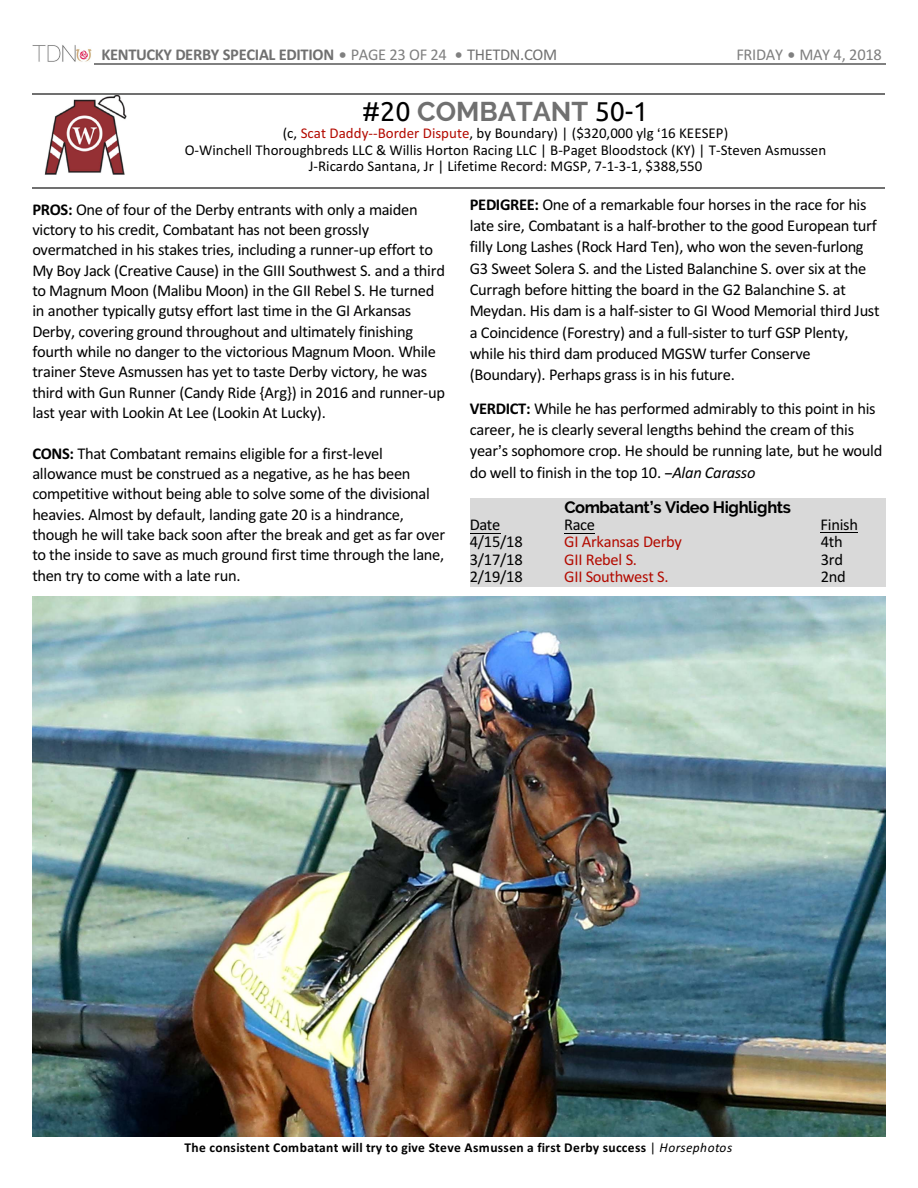
<style>
.page{position:relative;width:918px;height:1188px;background:#fff}
.page>*{position:absolute;margin:0;border:0;box-sizing:border-box;transform-origin:0 0}
.t1{font:700 27px "Raleway";color:#707070}
.t2{font:16.5px/20.4px "Calibri";letter-spacing:-.02em;color:#000}
.t3{font:700 16.5px "Calibri";letter-spacing:-.02em;color:#707070}
.t4{font:16.5px "Calibri";letter-spacing:-.02em;color:#b30a00}
.t5{font:700 16.5px "Raleway";letter-spacing:-.02em;color:#000}
.t6{font:16.5px "Calibri";letter-spacing:-.02em;color:#808080}
.t7{font:15px/16.4px "Calibri";color:#000;text-align:center}
.t8{font:700 13.5px "Calibri";letter-spacing:.025em;color:#000}
.s1{font-weight:400;color:#808080}
.s2{font-weight:400}
.s3{font-family:"Ubuntu";font-weight:400;color:#000}
.s4{color:#b30a00}
.s5{font-weight:700}
.s6{font-style:italic}
.s7{font-weight:400;font-style:italic}
</style>
<div class="page">
<hr style="left:94px;top:64px;width:791px;height:1px;background:#808080">
<img style="left:32px;top:45px;width:60px;height:17px">
<img style="left:32px;top:596px;width:854px;height:540px">
<img style="left:41px;top:94px;width:87px;height:81px">
<hr style="left:32px;top:93px;width:853px;height:1px;background:#707070">
<hr style="left:32px;top:187px;width:853px;height:2px;background:#707070">
<div style="left:470px;top:498px;width:415px;height:88px;background:#d9d9d9"></div>
<hr style="left:470px;top:533px;width:30px;height:1px;background:#000">
<hr style="left:564px;top:533px;width:31px;height:1px;background:#000">
<hr style="left:821px;top:532px;width:37px;height:1px;background:#000">
<p class="t3" style="left:102px;top:47px;width:457px">KENTUCKY DERBY SPECIAL EDITION <span class="s1">PAGE 23 OF 24</span> <span class="s2">THETDN.COM</span></p>
<p class="t6" style="left:736px;top:47px;width:147px">FRIDAY MAY 4, 2018</p>
<h1 class="t1" style="left:362px;top:96px;width:288px"><span class="s3">#20</span> COMBATANT <span class="s3">50-1</span></h1>
<p class="t7" style="left:185px;top:126px;width:643px">(c, <span class="s4">Scat Daddy--Border Dispute</span>, by Boundary) | ($320,000 ylg 16 KEESEP)<br>O-Winchell Thoroughbreds LLC &amp; Willis Horton Racing LLC | B-Paget Bloodstock (KY) | T-Steven Asmussen<br>J-Ricardo Santana, Jr | Lifetime Record: MGSP, 7-1-3-1, $388,550</p>
<p class="t2" style="left:32px;top:200px;width:414px"><span class="s5">PROS:</span> One of four of the Derby entrants with only a maiden victory to his credit, Combatant has not been grossly overmatched in his stakes tries, including a runner-up effort to My Boy Jack (Creative Cause) in the GIII Southwest S. and a third to Magnum Moon (Malibu Moon) in the GII Rebel S. He turned in another typically gutsy effort last time in the GI Arkansas Derby, covering ground throughout and ultimately finishing fourth while no danger to the victorious Magnum Moon. While trainer Steve Asmussen has yet to taste Derby victory, he was third with Gun Runner (Candy Ride {Arg}) in 2016 and runner-up last year with Lookin At Lee (Lookin At Lucky).</p>
<p class="t2" style="left:32px;top:444px;width:414px"><span class="s5">CONS:</span> That Combatant remains eligible for a first-level allowance must be construed as a negative, as he has been competitive without being able to solve some of the divisional heavies. Almost by default, landing gate 20 is a hindrance, though he will take back soon after the break and get as far over to the inside to save as much ground first time through the lane, then try to come with a late run.</p>
<p class="t2" style="left:470px;top:195px;width:411px;line-height:21.3px"><span class="s5">PEDIGREE:</span> One of a remarkable four horses in the race for his late sire, Combatant is a half-brother to the good European turf filly Long Lashes (Rock Hard Ten), who won the seven-furlong G3 Sweet Solera S. and the Listed Balanchine S. over six at the Curragh before hitting the board in the G2 Balanchine S. at Meydan. His dam is a half-sister to GI Wood Memorial third Just a Coincidence (Forestry) and a full-sister to turf GSP Plenty, while his third dam produced MGSW turfer Conserve (Boundary). Perhaps grass is in his future.</p>
<p class="t2" style="left:470px;top:399px;width:414px;line-height:21.3px"><span class="s5">VERDICT:</span> While he has performed admirably to this point in his career, he is clearly several lengths behind the cream of this year s sophomore crop. He should be running late, but he would do well to finish in the top 10. <span class="s6">Alan Carasso</span></p>
<p class="t5" style="left:564px;top:497px;width:228px">Combatant’s Video Highlights</p>
<p class="t2" style="left:470px;top:516px;width:32px">Date</p>
<p class="t2" style="left:564px;top:516px;width:33px">Race</p>
<p class="t2" style="left:821px;top:516px;width:39px">Finish</p>
<p class="t2" style="left:470px;top:533px;width:54px">4/15/18</p>
<p class="t4" style="left:564px;top:535px;width:119px">GI Arkansas Derby</p>
<p class="t2" style="left:821px;top:533px;width:23px">4th</p>
<p class="t2" style="left:470px;top:551px;width:54px">3/17/18</p>
<p class="t4" style="left:564px;top:552px;width:74px">GII Rebel S.</p>
<p class="t2" style="left:821px;top:551px;width:24px">3rd</p>
<p class="t2" style="left:470px;top:568px;width:54px">2/19/18</p>
<p class="t4" style="left:564px;top:570px;width:106px">GII Southwest S.</p>
<p class="t2" style="left:821px;top:568px;width:27px">2nd</p>
<p class="t8" style="left:184px;top:1142px;width:549px">The consistent Combatant will try to give Steve Asmussen a first Derby success <span class="s2">|</span> <span class="s7">Horsephotos</span></p>
</div>
